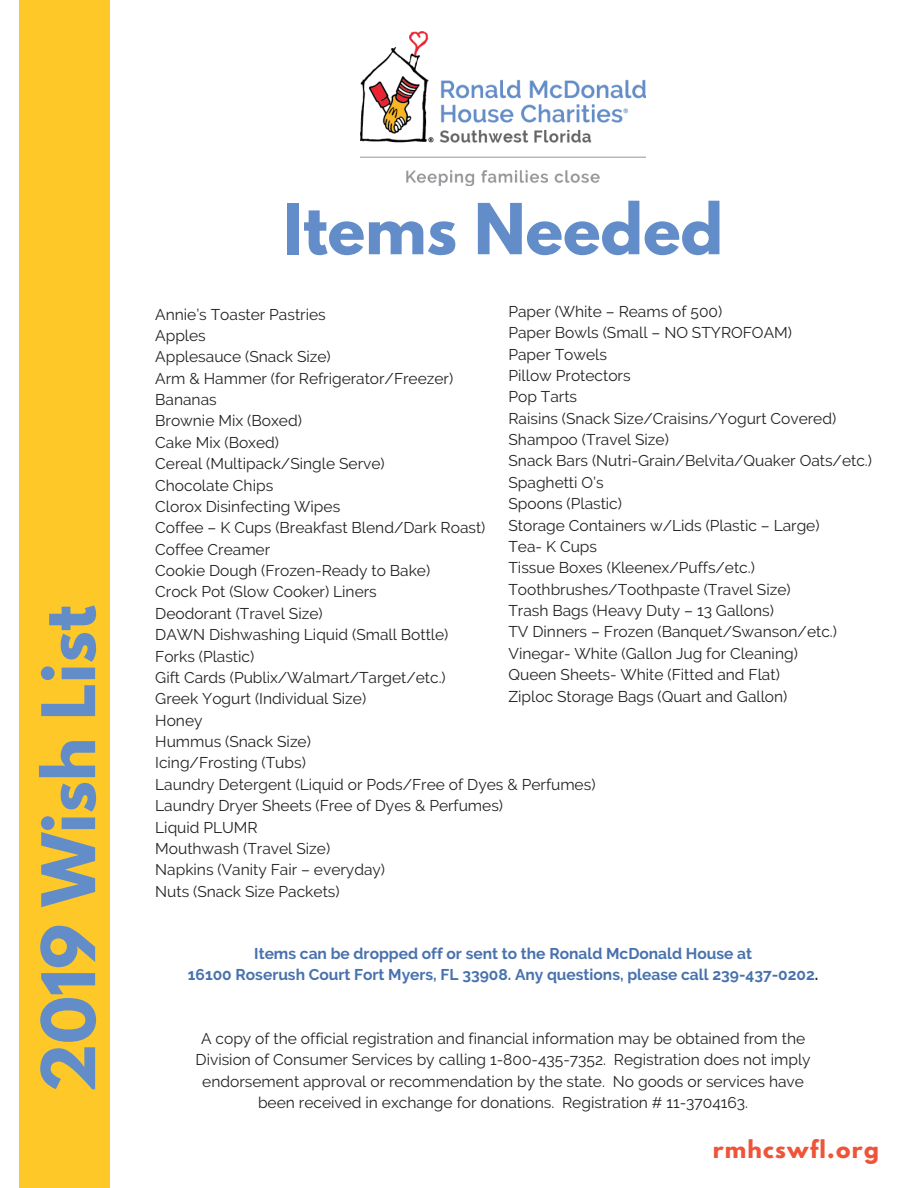
<style>
.page{position:relative;width:918px;height:1188px;background:#fff}
.page>*{position:absolute;margin:0;border:0;box-sizing:border-box;transform-origin:0 0}
.t1{font:700 65.4px "League Spartan";color:#638dc9}
.t2{font:700 62.25px "League Spartan";color:#638dc9}
.t3{font:700 21.75px "League Spartan";letter-spacing:.06em;color:#ee5438}
.t4{font:15.6px/21.3px "Raleway";color:#222}
.t5{font:700 15.6px/21.3px "Raleway";color:#4872ae;text-align:center}
.s1{color:#222}
</style>
<div class="page">
<div style="left:19px;top:0;width:899px;height:1188px;background:#ffc829"></div>
<div style="left:110px;top:0;width:808px;height:1188px;background:#fff"></div>
<img style="left:360px;top:32px;width:286px;height:154px">
<h1 class="t1" style="left:36px;top:1093px;width:489px;rotate:-90deg">2019 Wish List</h1>
<h2 class="t2" style="left:284px;top:198px;width:441px">Items Needed</h2>
<p class="t4" style="left:508px;top:301px;width:365px">Paper (White – Reams of 500)<br>Paper Bowls (Small – NO STYROFOAM)<br>Paper Towels<br>Pillow Protectors<br>Pop Tarts<br>Raisins (Snack Size/Craisins/Yogurt Covered)<br>Shampoo (Travel Size)<br>Snack Bars (Nutri-Grain/Belvita/Quaker Oats/etc.)<br>Spaghetti O’s<br>Spoons (Plastic)<br>Storage Containers w/Lids (Plastic – Large)<br>Tea- K Cups<br>Tissue Boxes (Kleenex/Puffs/etc.)<br>Toothbrushes/Toothpaste (Travel Size)<br>Trash Bags (Heavy Duty – 13 Gallons)<br>TV Dinners – Frozen (Banquet/Swanson/etc.)<br>Vinegar- White (Gallon Jug for Cleaning)<br>Queen Sheets- White (Fitted and Flat)<br>Ziploc Storage Bags (Quart and Gallon)</p>
<p class="t4" style="left:155px;top:303px;width:442px">Annie’s Toaster Pastries<br>Apples<br>Applesauce (Snack Size)<br>Arm &amp; Hammer (for Refrigerator/Freezer)<br>Bananas<br>Brownie Mix (Boxed)<br>Cake Mix (Boxed)<br>Cereal (Multipack/Single Serve)<br>Chocolate Chips<br>Clorox Disinfecting Wipes<br>Coffee – K Cups (Breakfast Blend/Dark Roast)<br>Coffee Creamer<br>Cookie Dough (Frozen-Ready to Bake)<br>Crock Pot (Slow Cooker) Liners<br>Deodorant (Travel Size)<br>DAWN Dishwashing Liquid (Small Bottle)<br>Forks (Plastic)<br>Gift Cards (Publix/Walmart/Target/etc.)<br>Greek Yogurt (Individual Size)<br>Honey<br>Hummus (Snack Size)<br>Icing/Frosting (Tubs)<br>Laundry Detergent (Liquid or Pods/Free of Dyes &amp; Perfumes)<br>Laundry Dryer Sheets (Free of Dyes &amp; Perfumes)<br>Liquid PLUMR<br>Mouthwash (Travel Size)<br>Napkins (Vanity Fair – everyday)<br>Nuts (Snack Size Packets)</p>
<p class="t5" style="left:188px;top:942px;width:632px">Items can be dropped off or sent to the Ronald McDonald House at<br>16100 Roserush Court Fort Myers, FL 33908. Any questions, please call 239-437-0202<span class="s1">.</span></p>
<p class="t4" style="left:196px;top:1028px;width:617px;text-align:center">A copy of the official registration and financial information may be obtained from the Division of Consumer Services by calling 1-800-435-7352. Registration does not imply endorsement approval or recommendation by the state. No goods or services have been received in exchange for donations. Registration # 11-3704163.</p>
<h3 class="t3" style="left:713px;top:1138px;width:168px">rmhcswfl.org</h3>
</div>
